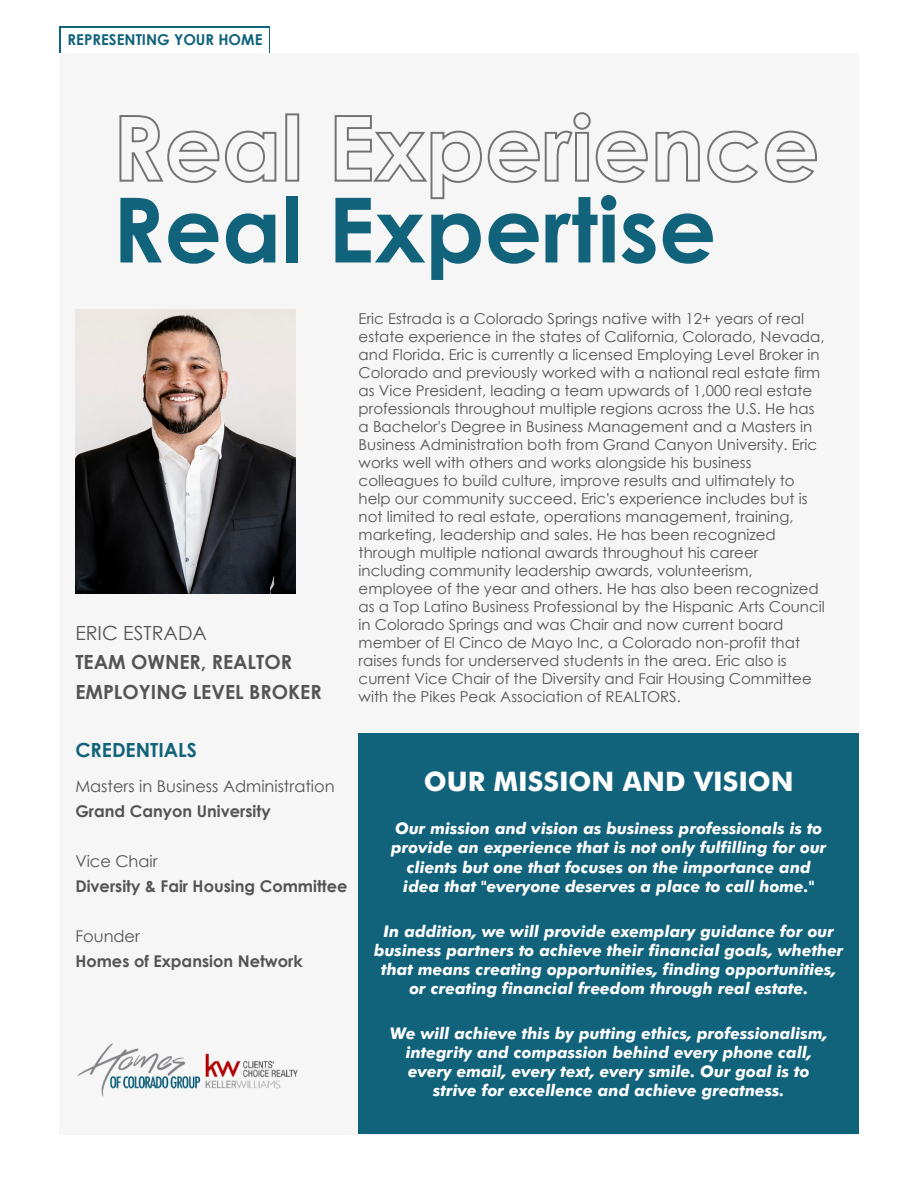
<style>
.page{position:relative;width:918px;height:1188px;background:#fff}
.page>*{position:absolute;margin:0;border:0;box-sizing:border-box;transform-origin:0 0}
.t1{font:700 90px "Century Gothic";color:#11627b}
.t2{font:700 26.85px "Futura";color:#fff}
.t3{font:700 19.5px/29.2px "Century Gothic";color:#545454}
.t4{font:19.5px "Century Gothic";color:#545454}
.t5{font:700 19.5px "Century Gothic";color:#11627b}
.t6{font:700 16.2px "Century Gothic";color:#545454}
.t7{font:16.2px "Century Gothic";color:#545454}
.t8{font:italic 700 16.05px/19px "Futura BT";color:#fff;text-align:center}
.t9{font:15px/18px "Century Gothic";color:#545454}
.t10{font:700 15px "Century Gothic";color:#11627b}
</style>
<div class="page">
<div style="left:59px;top:26px;width:211px;height:28px;background:#11627b"></div>
<div style="left:61px;top:28px;width:208px;height:35px;background:#fff"></div>
<div style="left:59px;top:53px;width:799px;height:1082px;background:#f6f6f6"></div>
<img style="left:75px;top:310px;width:221px;height:284px">
<div style="left:359px;top:733px;width:500px;height:401px;background:#11627b"></div>
<img style="left:77px;top:1043px;width:221px;height:54px">
<svg style="left:119px;top:112px;width:698px;height:88px"></svg>
<p class="t10" style="left:68px;top:30px;width:196px">REPRESENTING YOUR HOME</p>
<h1 class="t1" style="left:112px;top:172px;width:606px">Real Expertise</h1>
<h3 class="t4" style="left:75px;top:621px;width:133px">ERIC ESTRADA</h3>
<h3 class="t3" style="left:75px;top:647px;width:248px">TEAM OWNER, REALTOR<br>EMPLOYING LEVEL BROKER</h3>
<p class="t9" style="left:359px;top:309px;width:468px">Eric Estrada is a Colorado Springs native with 12+ years of real estate experience in the states of California, Colorado, Nevada, and Florida. Eric is currently a licensed Employing Level Broker in Colorado and previously worked with a national real estate firm as Vice President, leading a team upwards of 1,000 real estate professionals throughout multiple regions across the U.S. He has a Bachelor's Degree in Business Management and a Masters in Business Administration both from Grand Canyon University. Eric works well with others and works alongside his business colleagues to build culture, improve results and ultimately to help our community succeed. Eric's experience includes but is not limited to real estate, operations management, training, marketing, leadership and sales. He has been recognized through multiple national awards throughout his career including community leadership awards, volunteerism, employee of the year and others. He has also been recognized as a Top Latino Business Professional by the Hispanic Arts Council in Colorado Springs and was Chair and now current board member of El Cinco de Mayo Inc, a Colorado non-profit that raises funds for underserved students in the area. Eric also is current Vice Chair of the Diversity and Fair Housing Committee with the Pikes Peak Association of REALTORS.</p>
<h3 class="t5" style="left:75px;top:738px;width:123px">CREDENTIALS</h3>
<p class="t7" style="left:75px;top:776px;width:261px">Masters in Business Administration</p>
<p class="t6" style="left:75px;top:801px;width:197px">Grand Canyon University</p>
<p class="t7" style="left:75px;top:851px;width:84px">Vice Chair</p>
<p class="t6" style="left:75px;top:876px;width:274px">Diversity &amp; Fair Housing Committee</p>
<p class="t7" style="left:75px;top:925px;width:66px">Founder</p>
<p class="t6" style="left:75px;top:950px;width:229px">Homes of Expansion Network</p>
<h2 class="t2" style="left:424px;top:770px;width:371px">OUR MISSION AND VISION</h2>
<p class="t8" style="left:391px;top:819px;width:437px">Our mission and vision as business professionals is to provide an experience that is not only fulfilling for our clients but one that focuses on the importance and idea that "everyone deserves a place to call home."</p>
<p class="t8" style="left:374px;top:921px;width:471px">In addition, we will provide exemplary guidance for our business partners to achieve their financial goals, whether that means creating opportunities, finding opportunities, or creating financial freedom through real estate.</p>
<p class="t8" style="left:390px;top:1023px;width:439px">We will achieve this by putting ethics, professionalism, integrity and compassion behind every phone call, every email, every text, every smile. Our goal is to strive for excellence and achieve greatness.</p>
</div>
